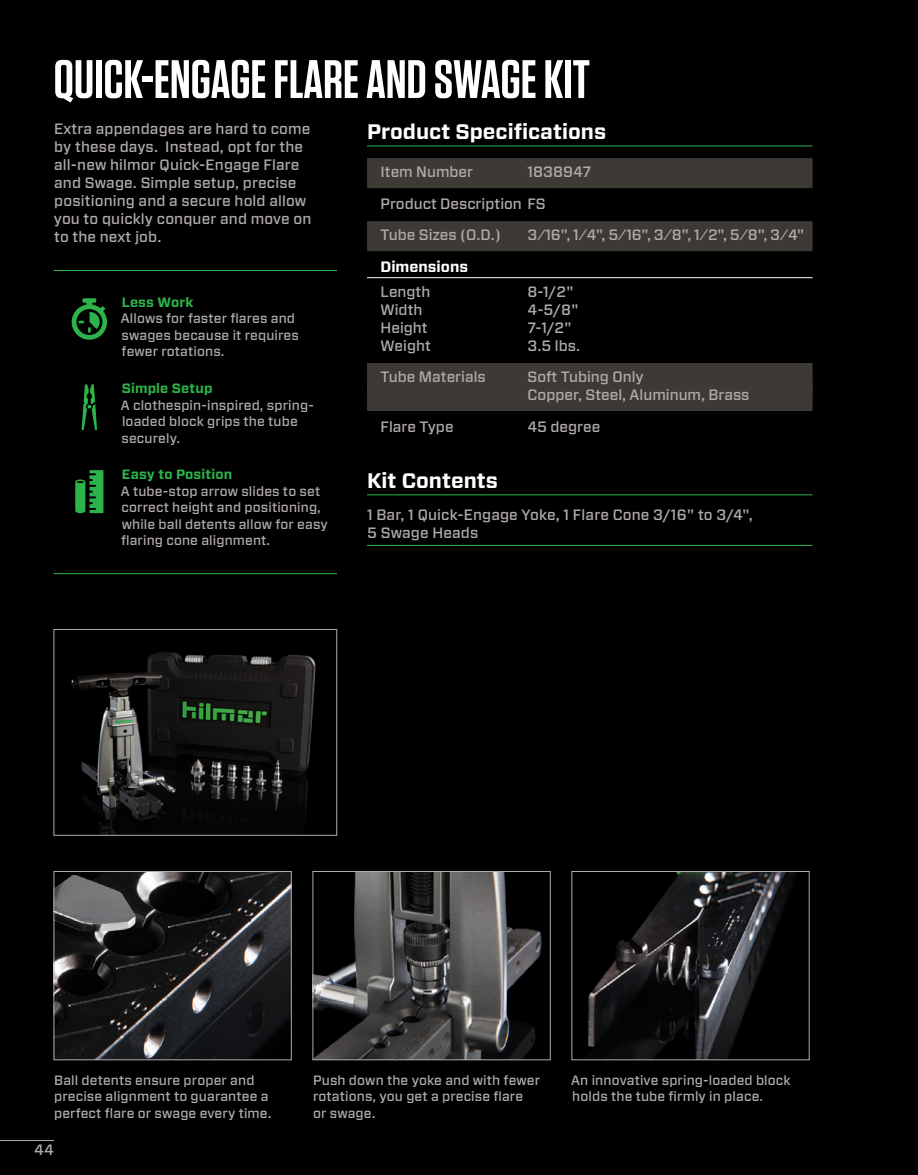
<style>
.page{position:relative;width:918px;height:1175px;background:#fff}
.page>*{position:absolute;margin:0;border:0;box-sizing:border-box;transform-origin:0 0}
.t1{font:600 54px "Tungsten";color:#fff}
.t2{font:700 21px "Forza";color:#fff}
.t3{font:500 15px/18px "Forza";letter-spacing:.01em;color:#b0aba9}
.t4{font:700 15px "Forza";color:#fff}
.t5{font:500 13.5px/16.5px "Forza";letter-spacing:.01em;color:#b0aba9}
.t6{font:700 13.5px "Forza";letter-spacing:.01em;color:#2cb34a}
</style>
<div class="page">
<div style="left:0;top:0;width:918px;height:1174px;background:#000"></div>
<img style="left:71px;top:652px;width:245px;height:181px">
<div style="left:54px;top:629px;width:283px;height:206px;border:1px solid #b0aba9"></div>
<img style="left:587px;top:873px;width:208px;height:185px">
<div style="left:571px;top:871px;width:239px;height:189px;border:1px solid #b0aba9"></div>
<img style="left:315px;top:873px;width:227px;height:185px">
<div style="left:313px;top:871px;width:238px;height:189px;border:1px solid #b0aba9"></div>
<img style="left:56px;top:873px;width:234px;height:185px">
<div style="left:54px;top:871px;width:238px;height:189px;border:1px solid #b0aba9"></div>
<hr style="left:0;top:1140px;width:54px;height:1px;background:#b0aba9">
<hr style="left:54px;top:270px;width:283px;height:1px;background:#2cb34a">
<hr style="left:54px;top:573px;width:283px;height:1px;background:#2cb34a">
<svg style="left:72px;top:298px;width:35px;height:42px"></svg>
<svg style="left:82px;top:384px;width:15px;height:46px"></svg>
<svg style="left:75px;top:470px;width:28px;height:43px"></svg>
<hr style="left:367px;top:146px;width:446px;height:1px;background:#2cb34a">
<div style="left:367px;top:158px;width:446px;height:30px;background:#3d3935"></div>
<div style="left:367px;top:221px;width:446px;height:30px;background:#3d3935"></div>
<hr style="left:367px;top:277px;width:446px;height:1px;background:#fff">
<div style="left:367px;top:363px;width:446px;height:30px;background:#3d3935"></div>
<div style="left:367px;top:381px;width:446px;height:30px;background:#3d3935"></div>
<hr style="left:367px;top:494px;width:446px;height:1px;background:#2cb34a">
<hr style="left:367px;top:545px;width:446px;height:1px;background:#2cb34a">
<h1 class="t1" style="left:54px;top:51px;width:538px">QUICK-ENGAGE FLARE AND SWAGE KIT</h1>
<p class="t3" style="left:54px;top:120px;width:259px">Extra appendages are hard to come by these days. Instead, opt for the all-new hilmor Quick-Engage Flare and Swage. Simple setup, precise positioning and a secure hold allow you to quickly conquer and move on to the next job.</p>
<p class="t6" style="left:122px;top:293px;width:73px">Less Work</p>
<p class="t5" style="left:121px;top:310px;width:180px">Allows for faster flares and swages because it requires fewer rotations.</p>
<p class="t6" style="left:122px;top:379px;width:92px">Simple Setup</p>
<p class="t5" style="left:121px;top:397px;width:194px">A clothespin-inspired, spring&shy;loaded block grips the tube securely.</p>
<p class="t6" style="left:122px;top:465px;width:112px">Easy to Position</p>
<p class="t5" style="left:121px;top:483px;width:208px">A tube-stop arrow slides to set correct height and positioning, while ball detents allow for easy flaring cone alignment.</p>
<h2 class="t2" style="left:367px;top:118px;width:241px">Product Specifications</h2>
<p class="t3" style="left:381px;top:163px;width:94px">Item Number</p>
<p class="t3" style="left:381px;top:156px;width:212px;line-height:31.5px;text-indent:147px">1838947<br>Product Description FS<br>Tube Sizes (O.D.)</p>
<p class="t3" style="left:528px;top:226px;width:278px">3⁄16", 1⁄4", 5⁄16", 3⁄8", 1⁄2", 5⁄8", 3⁄4"</p>
<p class="t4" style="left:381px;top:257px;width:89px">Dimensions</p>
<p class="t3" style="left:381px;top:282px;width:51px">Length</p>
<p class="t3" style="left:528px;top:282px;width:47px">8-1/2"</p>
<p class="t3" style="left:381px;top:300px;width:43px">Width</p>
<p class="t3" style="left:528px;top:300px;width:53px">4-5/8"</p>
<p class="t3" style="left:381px;top:318px;width:49px">Height</p>
<p class="t3" style="left:528px;top:318px;width:46px">7-1/2"</p>
<p class="t3" style="left:381px;top:336px;width:52px">Weight</p>
<p class="t3" style="left:528px;top:336px;width:54px">3.5 lbs.</p>
<p class="t3" style="left:381px;top:368px;width:107px">Tube Materials</p>
<p class="t3" style="left:528px;top:368px;width:223px">Soft Tubing Only<br>Copper, Steel, Aluminum, Brass</p>
<p class="t3" style="left:381px;top:417px;width:75px">Flare Type</p>
<p class="t3" style="left:528px;top:417px;width:74px">45 degree</p>
<h2 class="t2" style="left:367px;top:466px;width:132px">Kit Contents</h2>
<p class="t3" style="left:367px;top:505px;width:387px">1 Bar, 1 Quick-Engage Yoke, 1 Flare Cone 3/16" to 3/4",<br>5 Swage Heads</p>
<p class="t5" style="left:54px;top:1071px;width:219px">Ball detents ensure proper and precise alignment to guarantee a perfect flare or swage every time.</p>
<p class="t3" style="left:34px;top:1140px;width:21px">44</p>
<p class="t5" style="left:313px;top:1071px;width:229px">Push down the yoke and with fewer rotations, you get a precise flare<br>or swage.</p>
<p class="t5" style="left:571px;top:1071px;width:221px">An innovative spring-loaded block holds the tube firmly in place.</p>
</div>
